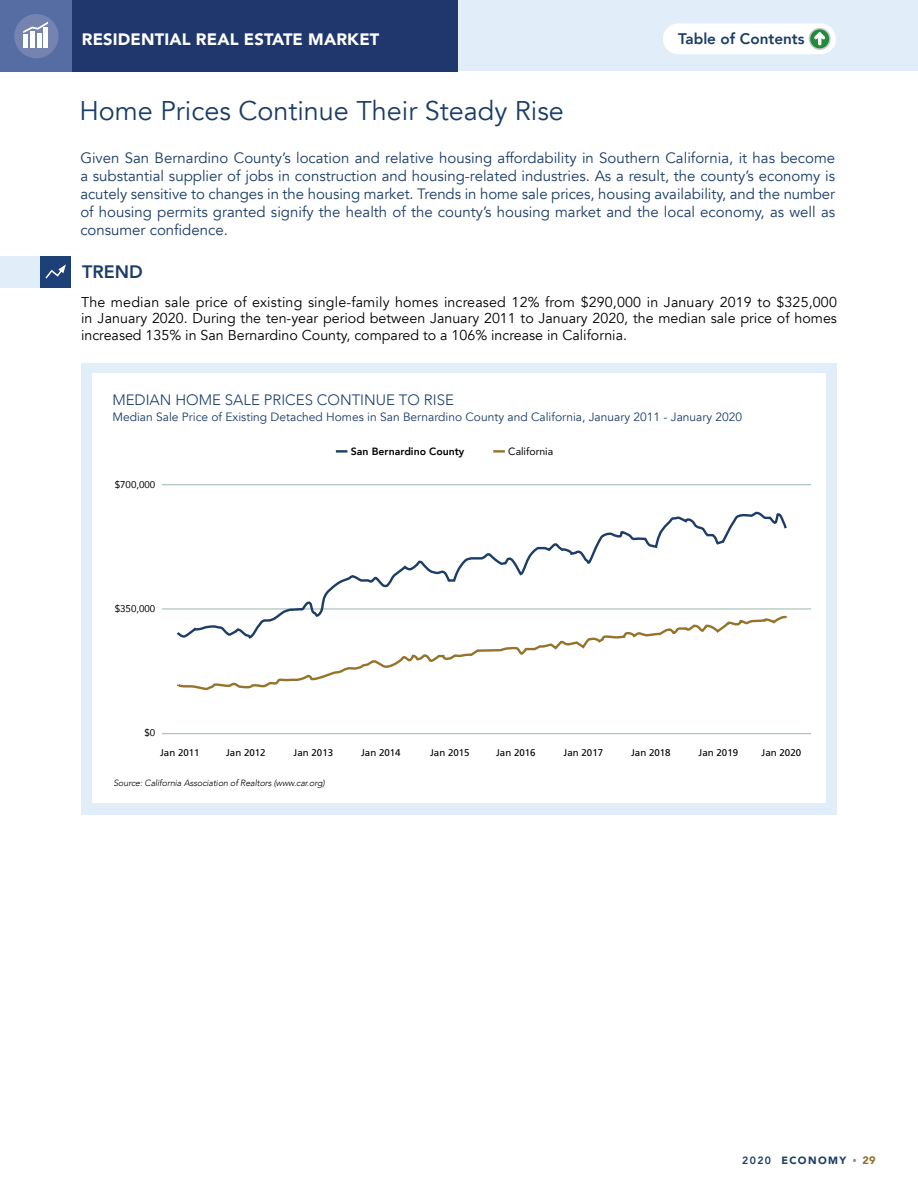
<style>
.page{position:relative;width:918px;height:1188px;background:#fff}
.page>*{position:absolute;margin:0;border:0;box-sizing:border-box;transform-origin:0 0}
.t1{font:27px "Avenir";color:#1b3d67}
.t2{font:800 18px "Avenir";color:#1b3d67}
.t3{font:900 16.5px "Avenir";letter-spacing:.01em;color:#fff}
.t4{font:800 15.3px "Avenir";color:#1b3d67}
.t5{font:15px/18px "Avenir";color:#1b3d67;text-align:justify}
.t6{font:300 15px "Avenir";color:#1b3d67}
.t7{font:14.25px/16.5px "Avenir";color:#000;text-align:justify}
.t8{font:12px "Avenir";color:#1b3d67}
.t9{font:900 10.8px "Avenir";color:#95732b}
.t10{font:800 10.5px "Avenir";color:#000}
.t11{font:900 10.5px "Avenir";letter-spacing:.13em;color:#1b3d67}
.t12{font:10.5px "Avenir";color:#000}
.t13{font:9.75px "Frutiger";color:#000}
.t14{font:9.75px "Avenir";color:#000}
.t15{font:italic 300 9px "Avenir";letter-spacing:-.015em;color:#000}
.s1{font-weight:800}
</style>
<div class="page">
<div style="left:82px;top:363px;width:755px;height:451px;background:#e1eef9"></div>
<div style="left:92px;top:373px;width:734px;height:429px;background:#fff"></div>
<div style="left:241px;top:0;width:677px;height:71px;background:#e1eef9"></div>
<div style="left:0;top:0;width:458px;height:71px;background:#1f376d"></div>
<div style="left:0;top:0;width:71px;height:71px;background:#566da3"></div>
<div style="left:14px;top:14px;width:45px;height:44px;background:#7583b1;border-radius:50%"></div>
<div style="left:23px;top:35px;width:5px;height:13px;background:#fff"></div>
<div style="left:30px;top:32px;width:5px;height:16px;background:#fff"></div>
<hr style="left:37px;top:33px;width:4px;height:15px;background:#fff">
<div style="left:43px;top:28px;width:5px;height:20px;background:#fff"></div>
<svg style="left:23px;top:22px;width:25px;height:11px"></svg>
<div style="left:40px;top:256px;width:31px;height:32px;background:#1d4077"></div>
<div style="left:0;top:256px;width:40px;height:32px;background:#e1eef9"></div>
<svg style="left:45px;top:264px;width:21px;height:15px"></svg>
<div style="left:663px;top:23px;width:173px;height:31px;background:#fff;border-radius:15px"></div>
<svg style="left:809px;top:29px;width:21px;height:20px"></svg>
<div style="left:809px;top:28px;width:22px;height:22px;border:2px solid #c7c8ca;border-radius:50%"></div>
<svg style="left:814px;top:31px;width:11px;height:14px"></svg>
<hr style="left:162px;top:484px;width:649px;height:1px;background:#9bb8a8">
<hr style="left:162px;top:609px;width:649px;height:1px;background:#9bb8a8">
<hr style="left:162px;top:733px;width:649px;height:1px;background:#9bb8a8">
<svg style="left:493px;top:450px;width:12px;height:3px"></svg>
<svg style="left:336px;top:450px;width:11px;height:3px"></svg>
<svg style="left:175px;top:512px;width:613px;height:101px"></svg>
<svg style="left:176px;top:613px;width:612px;height:78px"></svg>
<p class="t3" style="left:82px;top:25px;width:299px">RESIDENTIAL REAL ESTATE MARKET</p>
<p class="t4" style="left:678px;top:27px;width:128px">Table of Contents</p>
<h1 class="t1" style="left:79px;top:95px;width:486px">Home Prices Continue Their Steady Rise</h1>
<p class="t5" style="left:80px;top:149px;width:756px">Given San Bernardino County’s location and relative housing affordability in Southern California, it has become a substantial supplier of jobs in construction and housing-related industries. As a result, the county’s economy is acutely sensitive to changes in the housing market. Trends in home sale prices, housing availability, and the number of housing permits granted signify the health of the county’s housing market and the local economy, as well as consumer confidence.</p>
<p class="t2" style="left:82px;top:258px;width:62px">TREND</p>
<p class="t7" style="left:81px;top:294px;width:758px">The median sale price of existing single-family homes increased 12% from $290,000 in January 2019 to $325,000 in January 2020. During the ten-year period between January 2011 to January 2020, the median sale price of homes increased 135% in San Bernardino County, compared to a 106% increase in California.</p>
<p class="t6" style="left:112px;top:391px;width:343px">MEDIAN HOME SALE PRICES CONTINUE TO RISE</p>
<p class="t8" style="left:112px;top:410px;width:631px">Median Sale Price of Existing Detached Homes in San Bernardino County and California, January 2011 - January 2020</p>
<p class="t14" style="left:115px;top:476px;width:42px">$700,000</p>
<p class="t14" style="left:115px;top:601px;width:42px">$350,000</p>
<p class="t14" style="left:145px;top:725px;width:12px">$0</p>
<p class="t10" style="left:351px;top:443px;width:115px">San Bernardino County</p>
<p class="t12" style="left:508px;top:443px;width:46px">California</p>
<p class="t13" style="left:160px;top:747px;width:41px">Jan 2011</p>
<p class="t13" style="left:226px;top:747px;width:41px">Jan 2012</p>
<p class="t13" style="left:294px;top:747px;width:41px">Jan 2013</p>
<p class="t13" style="left:361px;top:747px;width:41px">Jan 2014</p>
<p class="t13" style="left:430px;top:747px;width:41px">Jan 2015</p>
<p class="t13" style="left:496px;top:747px;width:41px">Jan 2016</p>
<p class="t13" style="left:564px;top:747px;width:41px">Jan 2017</p>
<p class="t13" style="left:631px;top:747px;width:41px">Jan 2018</p>
<p class="t13" style="left:699px;top:747px;width:41px">Jan 2019</p>
<p class="t13" style="left:762px;top:747px;width:41px">Jan 2020</p>
<p class="t15" style="left:113px;top:778px;width:213px">Source: California Association of Realtors (www.car.org)</p>
<p class="t11" style="left:742px;top:1152px;width:106px"><span class="s1">2020</span> ECONOMY</p>
<p class="t9" style="left:862px;top:1151px;width:15px">29</p>
</div>
